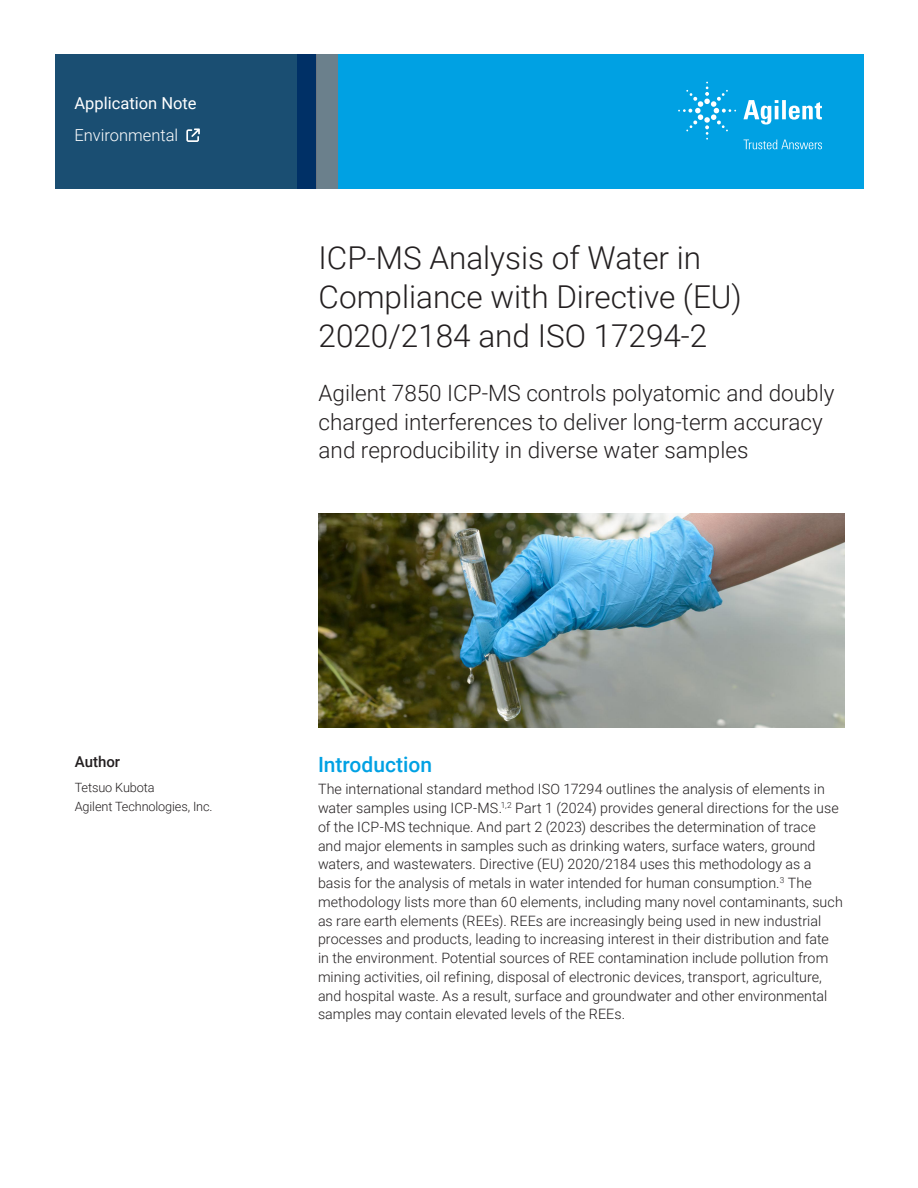
<style>
.page{position:relative;width:918px;height:1188px;background:#fff}
.page>*{position:absolute;margin:0;border:0;box-sizing:border-box;transform-origin:0 0}
.DATA_headline{font:300 31.5px/39px "Roboto";color:#231f20}
.DATA_subhead_large_black{font:300 22.5px/28.5px "Roboto";color:#231f20}
.DATA_subhead_large_blue{font:500 21px "Roboto";color:#00a1e3}
.DATA_header{font:16.5px "Roboto";color:#fff}
.DATA_header_detail{font:300 16.5px "Roboto";color:#fff}
.DATA_author_title{font:500 15px "Roboto";color:#231f20}
.DATA_text_black{font:300 14.25px/18.8px "Roboto";letter-spacing:.005em;color:#231f20}
.DATA_author_name___info{font:300 12.75px/18.8px "Roboto";letter-spacing:-.01em;color:#231f20}
</style>
<div class="page">
<div style="left:297px;top:54px;width:567px;height:135px;background:#00a1e3"></div>
<svg style="left:55px;top:54px;width:261px;height:135px;background:#184b71"></svg>
<div style="left:316px;top:54px;width:22px;height:135px;background:#6b808c"></div>
<img style="left:318px;top:513px;width:526px;height:215px">
<svg style="left:186px;top:128px;width:14px;height:14px"></svg>
<svg style="left:743px;top:100px;width:79px;height:25px"></svg>
<svg style="left:678px;top:82px;width:58px;height:58px"></svg>
<svg style="left:744px;top:140px;width:78px;height:9px"></svg>
<p class="DATA_header" style="left:75px;top:91px;width:124px">Application Note</p>
<p class="DATA_header_detail" style="left:75px;top:124px;width:105px">Environmental</p>
<p class="DATA_headline" style="left:319px;top:237px;width:425px">ICP-MS Analysis of Water in<br>Compliance with Directive (EU)<br>2020/2184 and ISO 17294-2</p>
<p class="DATA_subhead_large_black" style="left:319px;top:378px;width:517px">Agilent 7850 ICP-MS controls polyatomic and doubly charged interferences to deliver long-term accuracy and reproducibility in diverse water samples</p>
<p class="DATA_author_title" style="left:75px;top:751px;width:47px">Author</p>
<p class="DATA_author_name___info" style="left:75px;top:778px;width:139px">Tetsuo Kubota<br>Agilent Technologies, Inc.</p>
<p class="DATA_subhead_large_blue" style="left:318px;top:750px;width:116px">Introduction</p>
<p class="DATA_text_black" style="left:318px;top:779px;width:526px">The international standard method ISO 17294 outlines the analysis of elements in water samples using ICP-MS.<sup>1,2</sup> Part 1 (2024) provides general directions for the use of the ICP-MS technique. And part 2 (2023) describes the determination of trace<br>and major elements in samples such as drinking waters, surface waters, ground waters, and wastewaters. Directive (EU) 2020/2184 uses this methodology as a basis for the analysis of metals in water intended for human consumption.<sup>3</sup> The methodology lists more than 60 elements, including many novel contaminants, such as rare earth elements (REEs). REEs are increasingly being used in new industrial processes and products, leading to increasing interest in their distribution and fate in the environment. Potential sources of REE contamination include pollution from mining activities, oil refining, disposal of electronic devices, transport, agriculture, and hospital waste. As a result, surface and groundwater and other environmental samples may contain elevated levels of the REEs.</p>
</div>
